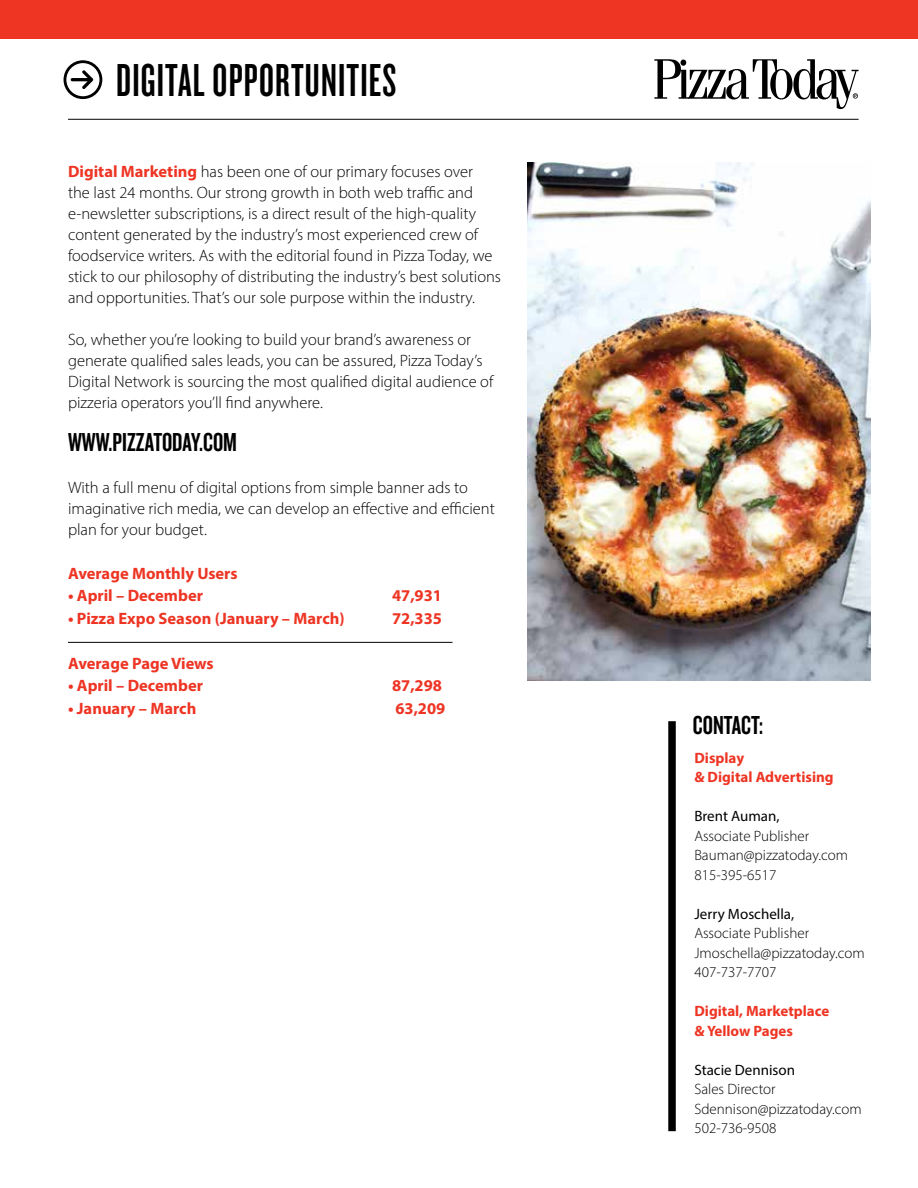
<style>
.page{position:relative;width:918px;height:1188px;background:#fff}
.page>*{position:absolute;margin:0;border:0;box-sizing:border-box;transform-origin:0 0}
.t1{font:48px "Knockout 47 Bantamweight";letter-spacing:.025em;color:#000}
.t2{font:27px "Knockout 48 Featherweight";color:#000}
.t3{font:300 16.5px/21px "Myriad Pro";color:#000}
.t4{font:700 16.5px "Myriad Pro";color:#ee3524}
.t5{font:300 15px/19.5px "Myriad Pro";color:#000}
.t6{font:700 15px/19.5px "Myriad Pro";color:#ee3524}
.t7{font:15px "Myriad Pro";color:#000}
.s1{font-weight:700;color:#ee3524}
</style>
<div class="page">
<div style="left:0;top:0;width:918px;height:39px;background:#ee3524"></div>
<svg style="left:64px;top:60px;width:38px;height:39px"></svg>
<svg style="left:654px;top:59px;width:205px;height:50px"></svg>
<hr style="left:68px;top:119px;width:791px;height:1px;background:#000">
<img style="left:527px;top:163px;width:343px;height:518px">
<hr style="left:68px;top:642px;width:385px;height:1px;background:#000">
<div style="left:668px;top:721px;width:8px;height:410px;background:#000"></div>
<h1 class="t1" style="left:116px;top:52px;width:282px">DIGITAL OPPORTUNITIES</h1>
<p class="t3" style="left:68px;top:160px;width:435px"><span class="s1">Digital Marketing</span> has been one of our primary focuses over<br>the last 24 months. Our strong growth in both web traffic and e-newsletter subscriptions, is a direct result of the high-quality content generated by the industry’s most experienced crew of foodservice writers. As with the editorial found in Pizza Today, we stick to our philosophy of distributing the industry’s best solutions and opportunities. That’s our sole purpose within the industry.</p>
<p class="t3" style="left:68px;top:328px;width:427px">So, whether you’re looking to build your brand’s awareness or generate qualified sales leads, you can be assured, Pizza Today’s Digital Network is sourcing the most qualified digital audience of pizzeria operators you’ll find anywhere.</p>
<h2 class="t2" style="left:68px;top:426px;width:171px">WWW.PIZZATODAY.COM</h2>
<p class="t3" style="left:68px;top:477px;width:428px">With a full menu of digital options from simple banner ads to imaginative rich media, we can develop an effective and efficient plan for your budget.</p>
<p class="t4" style="left:68px;top:562px;width:171px">Average Monthly Users</p>
<p class="t4" style="left:68px;top:585px;width:137px">• April – December</p>
<p class="t4" style="left:392px;top:585px;width:52px">47,931</p>
<p class="t4" style="left:68px;top:607px;width:278px">• Pizza Expo Season (January – March)</p>
<p class="t4" style="left:392px;top:607px;width:52px">72,335</p>
<p class="t4" style="left:68px;top:652px;width:147px">Average Page Views</p>
<p class="t4" style="left:68px;top:675px;width:137px">• April – December</p>
<p class="t4" style="left:392px;top:675px;width:52px">87,298</p>
<p class="t4" style="left:68px;top:697px;width:130px">• January – March</p>
<p class="t4" style="left:395px;top:697px;width:52px">63,209</p>
<h2 class="t2" style="left:693px;top:708px;width:72px">CONTACT:</h2>
<p class="t6" style="left:694px;top:747px;width:141px">Display<br>&amp; Digital Advertising</p>
<p class="t7" style="left:694px;top:807px;width:87px">Brent Auman,</p>
<p class="t5" style="left:694px;top:826px;width:155px">Associate Publisher<br>Bauman@pizzatoday.com<br>815-395-6517</p>
<p class="t7" style="left:694px;top:905px;width:101px">Jerry Moschella,</p>
<p class="t5" style="left:694px;top:923px;width:172px">Associate Publisher<br>Jmoschella@pizzatoday.com<br>407-737-7707</p>
<p class="t6" style="left:694px;top:1001px;width:137px">Digital, Marketplace &amp; Yellow Pages</p>
<p class="t7" style="left:694px;top:1061px;width:102px">Stacie Dennison</p>
<p class="t5" style="left:694px;top:1079px;width:169px">Sales Director<br>Sdennison@pizzatoday.com<br>502-736-9508</p>
</div>
